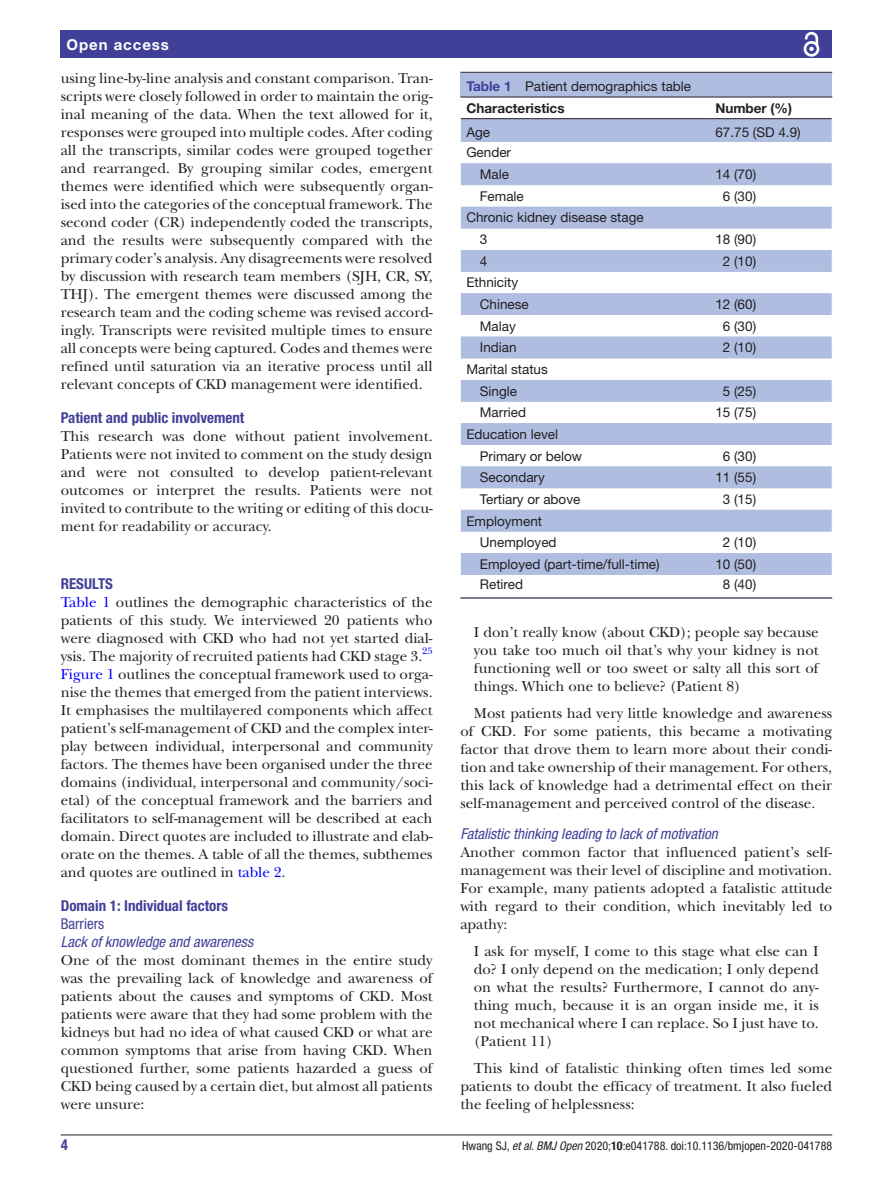
<style>
.page{position:relative;width:893px;height:1191px;background:#fff}
.page>*{position:absolute;margin:0;border:0;box-sizing:border-box;transform-origin:0 0}
.t1{font:15px/18px "New Baskerville";color:#231f20;text-align:justify}
.t2{font:italic condensed 15px "Helvetica Neue LT Std";color:#414099}
.t3{font:700 condensed 15px "Helvetica Neue LT Std";color:#414099}
.t4{font:700 15px "Helvetica Neue LT Std";letter-spacing:.065em;color:#fff}
.t5{font:condensed 15px "Helvetica Neue LT Std";color:#414099}
.t6{font:13.5px/21.6px "Helvetica Neue LT Std";color:#231f20}
.t7{font:700 13.5px "Helvetica Neue LT Std";color:#231f20}
.t8{font:condensed 12px "Helvetica Neue LT Std";color:#231f20}
.s1{color:#00f}
.s2{font-weight:700;color:#414099}
.s3{font-weight:700}
.s4{font-style:italic}
</style>
<div class="page">
<hr style="left:61px;top:1134px;width:771px;height:1px;background:#231f20">
<div style="left:61px;top:31px;width:771px;height:27px;background:#414099"></div>
<svg style="left:803px;top:31px;width:17px;height:26px"></svg>
<div style="left:460px;top:73px;width:372px;height:525px;background:#afbde1"></div>
<hr style="left:460px;top:72px;width:372px;height:1px;background:#231f20">
<div style="left:461px;top:98px;width:371px;height:499px;background:#fff"></div>
<svg style="left:461px;top:119px;width:371px;height:456px"></svg>
<hr style="left:460px;top:97px;width:249px;height:1px;background:#231f20">
<hr style="left:460px;top:118px;width:249px;height:1px;background:#231f20">
<hr style="left:709px;top:97px;width:123px;height:1px;background:#231f20">
<hr style="left:709px;top:118px;width:123px;height:1px;background:#231f20">
<hr style="left:460px;top:597px;width:249px;height:1px;background:#231f20">
<hr style="left:709px;top:597px;width:123px;height:1px;background:#231f20">
<svg style="left:460px;top:97px;width:1px;height:500px"></svg>
<p class="t4" style="left:66px;top:35px;width:104px">Open access</p>
<p class="t1" style="left:61px;top:69px;width:373px">using line-by-line analysis and constant comparison. Tran&shy;scripts were closely followed in order to maintain the orig&shy;inal meaning of the data. When the text allowed for it, responses were grouped into multiple codes. After coding all the transcripts, similar codes were grouped together and rearranged. By grouping similar codes, emergent themes were identified which were subsequently organ&shy;ised into the categories of the conceptual framework. The second coder (CR) independently coded the transcripts, and the results were subsequently compared with the primary coder’s analysis. Any disagreements were resolved by discussion with research team members (SJH, CR, SY, THJ). The emergent themes were discussed among the research team and the coding scheme was revised accord&shy;ingly. Transcripts were revisited multiple times to ensure all concepts were being captured. Codes and themes were refined until saturation via an iterative process until all relevant concepts of CKD management were identified.</p>
<p class="t3" style="left:61px;top:409px;width:185px">Patient and public involvement</p>
<p class="t1" style="left:61px;top:428px;width:373px">This research was done without patient involvement.<br>Patients were not invited to comment on the study design and were not consulted to develop patient-relevant outcomes or interpret the results. Patients were not invited to contribute to the writing or editing of this docu&shy;ment for readability or accuracy.</p>
<p class="t3" style="left:61px;top:574px;width:54px">RESULTS</p>
<p class="t1" style="left:61px;top:593px;width:373px"><span class="s1">Table 1</span> outlines the demographic characteristics of the patients of this study. We interviewed 20 patients who were diagnosed with CKD who had not yet started dial&shy;ysis. The majority of recruited patients had CKD stage 3.<sup>25<br></sup><span class="s1">Figure 1</span> outlines the conceptual framework used to orga&shy;nise the themes that emerged from the patient interviews.<br>It emphasises the multilayered components which affect patient’s self-management of CKD and the complex inter&shy;play between individual, interpersonal and community factors. The themes have been organised under the three domains (individual, interpersonal and community/soci&shy;etal) of the conceptual framework and the barriers and facilitators to self-management will be described at each domain. Direct quotes are included to illustrate and elab&shy;orate on the themes. A table of all the themes, subthemes and quotes are outlined in <span class="s1">table 2</span>.</p>
<p class="t3" style="left:61px;top:897px;width:169px">Domain 1: Individual factors</p>
<p class="t5" style="left:61px;top:915px;width:45px">Barriers</p>
<p class="t2" style="left:61px;top:933px;width:194px">Lack of knowledge and awareness</p>
<p class="t1" style="left:61px;top:951px;width:373px">One of the most dominant themes in the entire study was the prevailing lack of knowledge and awareness of patients about the causes and symptoms of CKD. Most patients were aware that they had some problem with the kidneys but had no idea of what caused CKD or what are common symptoms that arise from having CKD. When questioned further, some patients hazarded a guess of CKD being caused by a certain diet, but almost all patients were unsure:</p>
<p class="t6" style="left:466px;top:75px;width:226px;line-height:22px"><span class="s2">Table 1</span> Patient demographics table<br><span class="s3">Characteristics</span></p>
<p class="t7" style="left:715px;top:99px;width:78px">Number (%)</p>
<p class="t6" style="left:466px;top:122px;width:25px">Age</p>
<p class="t6" style="left:715px;top:122px;width:87px">67.75 (SD 4.9)</p>
<p class="t6" style="left:466px;top:142px;width:46px;text-align:right">Gender<br>Male</p>
<p class="t6" style="left:715px;top:163px;width:42px">14 (70)</p>
<p class="t6" style="left:480px;top:185px;width:46px">Female</p>
<p class="t6" style="left:723px;top:185px;width:35px">6 (30)</p>
<p class="t6" style="left:480px;top:207px;width:165px;text-indent:-14px">Chronic kidney disease stage<br>3</p>
<p class="t6" style="left:715px;top:228px;width:42px">18 (90)</p>
<p class="t6" style="left:480px;top:250px;width:9px">4</p>
<p class="t6" style="left:723px;top:250px;width:35px">2 (10)</p>
<p class="t6" style="left:480px;top:271px;width:51px;text-indent:-14px">Ethnicity<br>Chinese</p>
<p class="t6" style="left:715px;top:293px;width:42px">12 (60)</p>
<p class="t6" style="left:480px;top:315px;width:38px">Malay</p>
<p class="t6" style="left:723px;top:315px;width:35px">6 (30)</p>
<p class="t6" style="left:480px;top:336px;width:38px">Indian</p>
<p class="t6" style="left:723px;top:336px;width:35px">2 (10)</p>
<p class="t6" style="left:480px;top:358px;width:70px;text-indent:-14px">Marital status<br>Single</p>
<p class="t6" style="left:723px;top:380px;width:35px">5 (25)</p>
<p class="t6" style="left:480px;top:401px;width:48px">Married</p>
<p class="t6" style="left:715px;top:401px;width:42px">15 (75)</p>
<p class="t6" style="left:480px;top:423px;width:104px;text-indent:-14px">Education level<br>Primary or below</p>
<p class="t6" style="left:723px;top:445px;width:35px">6 (30)</p>
<p class="t6" style="left:480px;top:466px;width:67px">Secondary</p>
<p class="t6" style="left:715px;top:466px;width:42px">11 (55)</p>
<p class="t6" style="left:480px;top:488px;width:102px">Tertiary or above</p>
<p class="t6" style="left:723px;top:488px;width:35px">3 (15)</p>
<p class="t6" style="left:480px;top:510px;width:78px;text-indent:-14px">Employment<br>Unemployed</p>
<p class="t6" style="left:723px;top:531px;width:35px">2 (10)</p>
<p class="t6" style="left:480px;top:553px;width:181px">Employed (part-time/full-time)</p>
<p class="t6" style="left:715px;top:553px;width:42px">10 (50)</p>
<p class="t6" style="left:480px;top:573px;width:45px">Retired</p>
<p class="t6" style="left:723px;top:573px;width:35px">8 (40)</p>
<p class="t1" style="left:474px;top:623px;width:346px">I don’t really know (about CKD); people say because you take too much oil that’s why your kidney is not functioning well or too sweet or salty all this sort of things. Which one to believe? (Patient 8)</p>
<p class="t1" style="left:460px;top:704px;width:373px;text-indent:14px">Most patients had very little knowledge and awareness of CKD. For some patients, this became a motivating factor that drove them to learn more about their condi&shy;tion and take ownership of their management. For others, this lack of knowledge had a detrimental effect on their self-management and perceived control of the disease.</p>
<p class="t2" style="left:460px;top:825px;width:259px">Fatalistic thinking leading to lack of motivation</p>
<p class="t1" style="left:460px;top:843px;width:373px">Another common factor that influenced patient’s self&shy;management was their level of discipline and motivation.<br>For example, many patients adopted a fatalistic attitude with regard to their condition, which inevitably led to apathy:</p>
<p class="t1" style="left:474px;top:942px;width:346px">I ask for myself, I come to this stage what else can I do? I only depend on the medication; I only depend on what the results? Furthermore, I cannot do any&shy;thing much, because it is an organ inside me, it is not mechanical where I can replace. So I just have to. (Patient 11)</p>
<p class="t1" style="left:460px;top:1059px;width:373px;text-indent:14px">This kind of fatalistic thinking often times led some patients to doubt the efficacy of treatment. It also fueled the feeling of helplessness:</p>
<p class="t3" style="left:61px;top:1135px;width:9px">4</p>
<p class="t8" style="left:462px;top:1138px;width:372px">Hwang SJ, <span class="s4">et al</span>. <span class="s4">BMJ Open</span> 2020;<span class="s3">10</span>:e041788. doi:10.1136/bmjopen-2020-041788</p>
</div>
